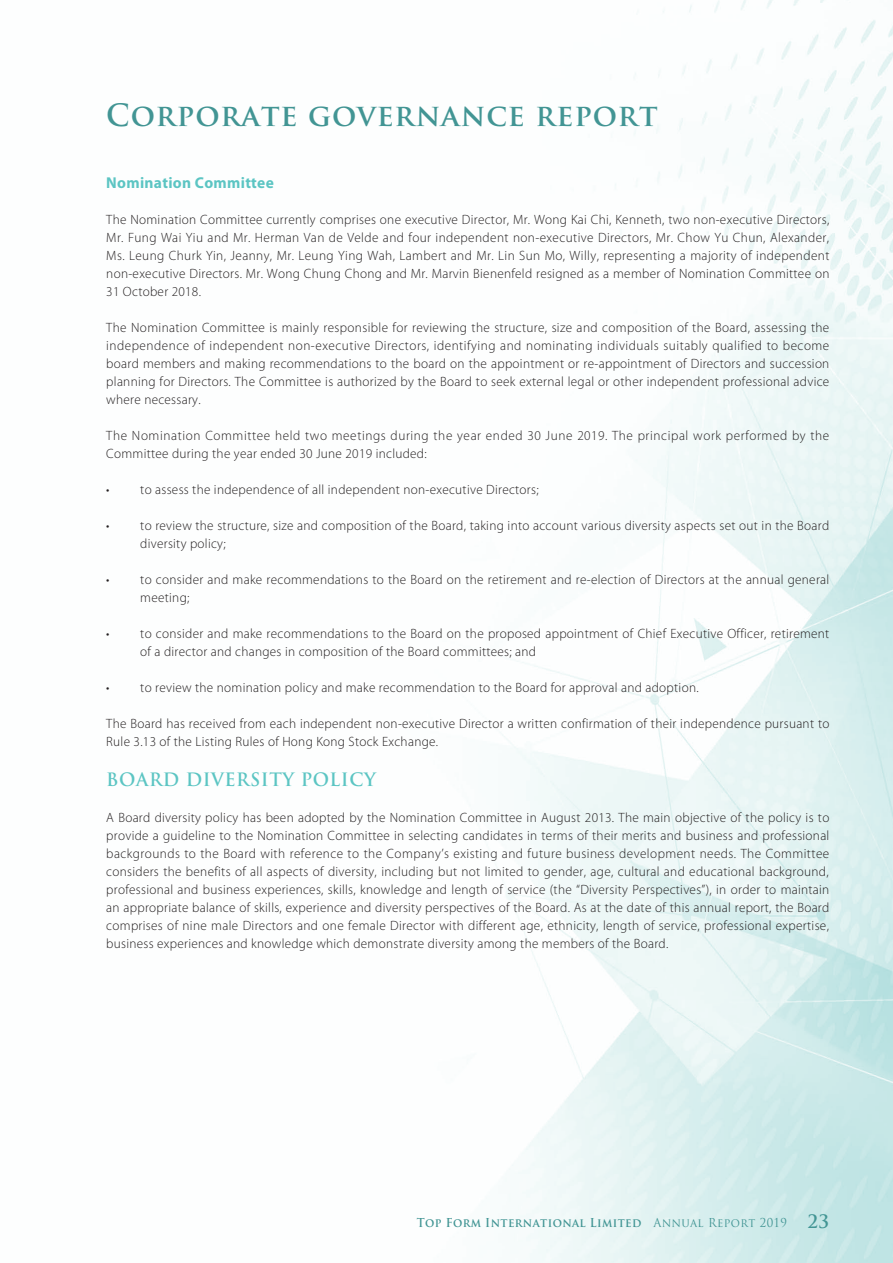
<style>
.page{position:relative;width:893px;height:1263px;background:#fff}
.page>*{position:absolute;margin:0;border:0;box-sizing:border-box;transform-origin:0 0}
.t1{font:700 30px "Trajan Pro";letter-spacing:.03em;color:#429594}
.t2{font:700 18px "Trajan Pro";letter-spacing:.03em;color:#5cc5c3}
.t3{font:700 15.75px "Myriad Pro";letter-spacing:.02em;color:#5cc5c3}
.t4{font:300 13.5px/18px "Myriad Pro";letter-spacing:.02em;color:#231f20}
.t5{font:300 13.5px/18px "Myriad Pro";letter-spacing:.045em;color:#231f20}
.t6{font:700 12px "Trajan Pro";letter-spacing:.03em;color:#429594;scale:.94 1}
.s1{font-weight:400}
.s2{font-size:18px}
</style>
<div class="page">
<img style="left:495px;top:0;width:398px;height:1263px">
<h1 class="t1" style="left:106px;top:97px;width:553px">Corporate governance report</h1>
<p class="t3" style="left:106px;top:172px;width:169px">Nomination Committee</p>
<p class="t4" style="left:106px;top:210px;width:725px;text-align:justify">The Nomination Committee currently comprises one executive Director, Mr. Wong Kai Chi, Kenneth, two non-executive Directors, Mr. Fung Wai Yiu and Mr. Herman Van de Velde and four independent non-executive Directors, Mr. Chow Yu Chun, Alexander, Ms. Leung Churk Yin, Jeanny, Mr. Leung Ying Wah, Lambert and Mr. Lin Sun Mo, Willy, representing a majority of independent non-executive Directors. Mr. Wong Chung Chong and Mr. Marvin Bienenfeld resigned as a member of Nomination Committee on 31 October 2018.</p>
<p class="t4" style="left:106px;top:318px;width:725px;text-align:justify">The Nomination Committee is mainly responsible for reviewing the structure, size and composition of the Board, assessing the independence of independent non-executive Directors, identifying and nominating individuals suitably qualified to become board members and making recommendations to the board on the appointment or re-appointment of Directors and succession planning for Directors. The Committee is authorized by the Board to seek external legal or other independent professional advice where necessary.</p>
<p class="t5" style="left:106px;top:426px;width:724px">The Nomination Committee held two meetings during the year ended 30 June 2019. The principal work performed by the<br>Committee during the year ended 30 June 2019 included:</p>
<p class="t4" style="left:106px;top:480px;width:434px">• to assess the independence of all independent non-executive Directors;</p>
<p class="t4" style="left:140px;top:516px;width:690px;text-indent:-34px">• to review the structure, size and composition of the Board, taking into account various diversity aspects set out in the Board diversity policy;</p>
<p class="t4" style="left:140px;top:570px;width:690px;text-indent:-34px">• to consider and make recommendations to the Board on the retirement and re-election of Directors at the annual general meeting;</p>
<p class="t4" style="left:140px;top:624px;width:690px;text-indent:-34px">• to consider and make recommendations to the Board on the proposed appointment of Chief Executive Officer, retirement of a director and changes in composition of the Board committees; and</p>
<p class="t4" style="left:106px;top:678px;width:594px">• to review the nomination policy and make recommendation to the Board for approval and adoption.</p>
<p class="t4" style="left:106px;top:714px;width:725px">The Board has received from each independent non-executive Director a written confirmation of their independence pursuant to<br>Rule 3.13 of the Listing Rules of Hong Kong Stock Exchange.</p>
<h2 class="t2" style="left:106px;top:768px;width:271px">BOARD DIVERSITY POLICY</h2>
<p class="t4" style="left:106px;top:808px;width:725px;text-align:justify">A Board diversity policy has been adopted by the Nomination Committee in August 2013. The main objective of the policy is to provide a guideline to the Nomination Committee in selecting candidates in terms of their merits and business and professional backgrounds to the Board with reference to the Company’s existing and future business development needs. The Committee considers the benefits of all aspects of diversity, including but not limited to gender, age, cultural and educational background, professional and business experiences, skills, knowledge and length of service (the “Diversity Perspectives”), in order to maintain an appropriate balance of skills, experience and diversity perspectives of the Board. As at the date of this annual report, the Board comprises of nine male Directors and one female Director with different age, ethnicity, length of service, professional expertise, business experiences and knowledge which demonstrate diversity among the members of the Board.</p>
<p class="t6" style="left:417px;top:1215px;width:440px">Top Form International Limited <span class="s1">Annual Report 2019</span> <span class="s2">23</span></p>
</div>
